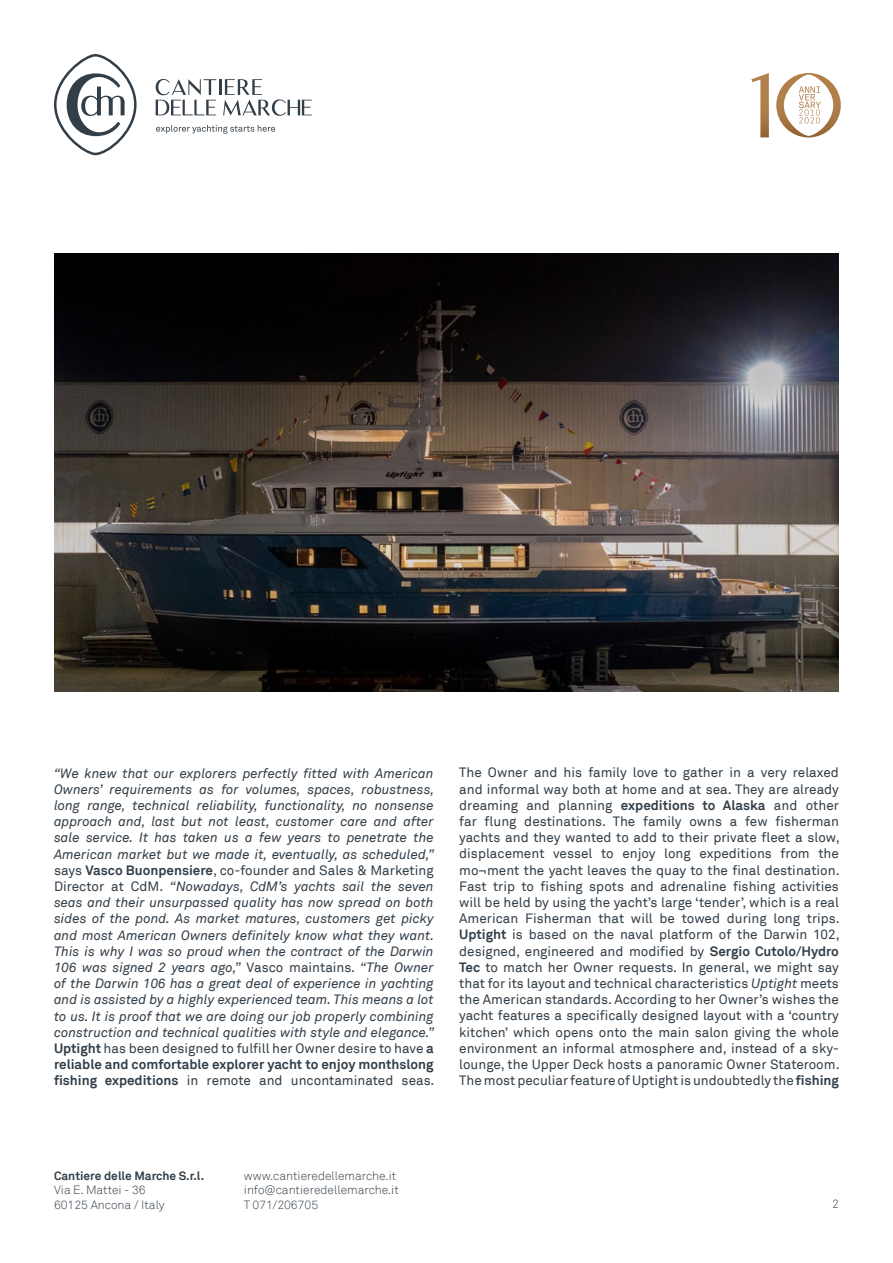
<style>
.page{position:relative;width:893px;height:1263px;background:#fff}
.page>*{position:absolute;margin:0;border:0;box-sizing:border-box;transform-origin:0 0}
.t1{font:italic 13.5px/16.2px "Akkurat";color:#323e48;text-align:justify}
.t2{font:13.5px/16.2px "Akkurat";color:#323e48;text-align:justify}
.t3{font:300 12px/14.4px "Akkurat";color:#323e48}
.t4{font:700 12px "Akkurat";color:#323e48}
.s1{font-style:normal}
.s2{font-weight:700;font-style:normal}
.s3{font-weight:700}
.s4{font-style:italic}
</style>
<div class="page">
<svg style="left:54px;top:54px;width:83px;height:101px"></svg>
<svg style="left:156px;top:125px;width:119px;height:9px"></svg>
<svg style="left:156px;top:79px;width:156px;height:37px"></svg>
<svg style="left:751px;top:73px;width:18px;height:64px"></svg>
<svg style="left:776px;top:73px;width:65px;height:64px"></svg>
<img style="left:54px;top:253px;width:785px;height:438px">
<p class="t1" style="left:54px;top:765px;width:382px">“We knew that our explorers perfectly fitted with American Owners’ requirements as for volumes, spaces, robustness, long range, technical reliability, functionality, no nonsense approach and, last but not least, customer care and after sale service. It has taken us a few years to penetrate the American market but we made it, eventually, as scheduled,” <span class="s1">says</span> <span class="s2">Vasco Buonpensiere</span><span class="s1">, co-founder and Sales &amp; Marketing Director at CdM.</span> “Nowadays, CdM’s yachts sail the seven seas and their unsurpassed quality has now spread on both sides of the pond. As market matures, customers get picky and most American Owners definitely know what they want.<br>This is why I was so proud when the contract of the Darwin 106 was signed 2 years ago,” <span class="s1">Vasco maintains.</span> “The Owner of the Darwin 106 has a great deal of experience in yachting and is assisted by a highly experienced team. This means a lot to us. It is proof that we are doing our job properly combining construction and technical qualities with style and elegance.” <span class="s2">Uptight</span> <span class="s1">has been designed to fulfill her Owner desire to have</span> <span class="s2">a reliable and comfortable explorer yacht to enjoy monthslong fishing expeditions</span> <span class="s1">in remote and uncontaminated seas.</span></p>
<p class="t2" style="left:459px;top:765px;width:382px">The Owner and his family love to gather in a very relaxed and informal way both at home and at sea. They are already dreaming and planning <span class="s3">expeditions to Alaska</span> and other far flung destinations. The family owns a few fisherman yachts and they wanted to add to their private fleet a slow, displacement vessel to enjoy long expeditions from the mo¬ment the yacht leaves the quay to the final destination.<br>Fast trip to fishing spots and adrenaline fishing activities will be held by using the yacht’s large ‘tender’, which is a real American Fisherman that will be towed during long trips.<br><span class="s3">Uptight</span> is based on the naval platform of the Darwin 102, designed, engineered and modified by <span class="s3">Sergio Cutolo/Hydro Tec</span> to match her Owner requests. In general, we might say that for its layout and technical characteristics <span class="s4">Uptight</span> meets the American standards. According to her Owner’s wishes the yacht features a specifically designed layout with a ‘country kitchen’ which opens onto the main salon giving the whole environment an informal atmosphere and, instead of a sky&shy;lounge, the Upper Deck hosts a panoramic Owner Stateroom.<br>The most peculiar feature of Uptight is undoubtedly the <span class="s3">fishing</span></p>
<p class="t4" style="left:54px;top:1168px;width:152px">Cantiere delle Marche S.r.l.</p>
<p class="t3" style="left:54px;top:1183px;width:112px">Via E. Mattei - 36<br>60125 Ancona / Italy</p>
<p class="t3" style="left:244px;top:1168px;width:156px">www.cantieredellemarche.it info@cantieredellemarche.it<br>T 071/206705</p>
<p class="t3" style="left:832px;top:1196px;width:8px">2</p>
</div>
